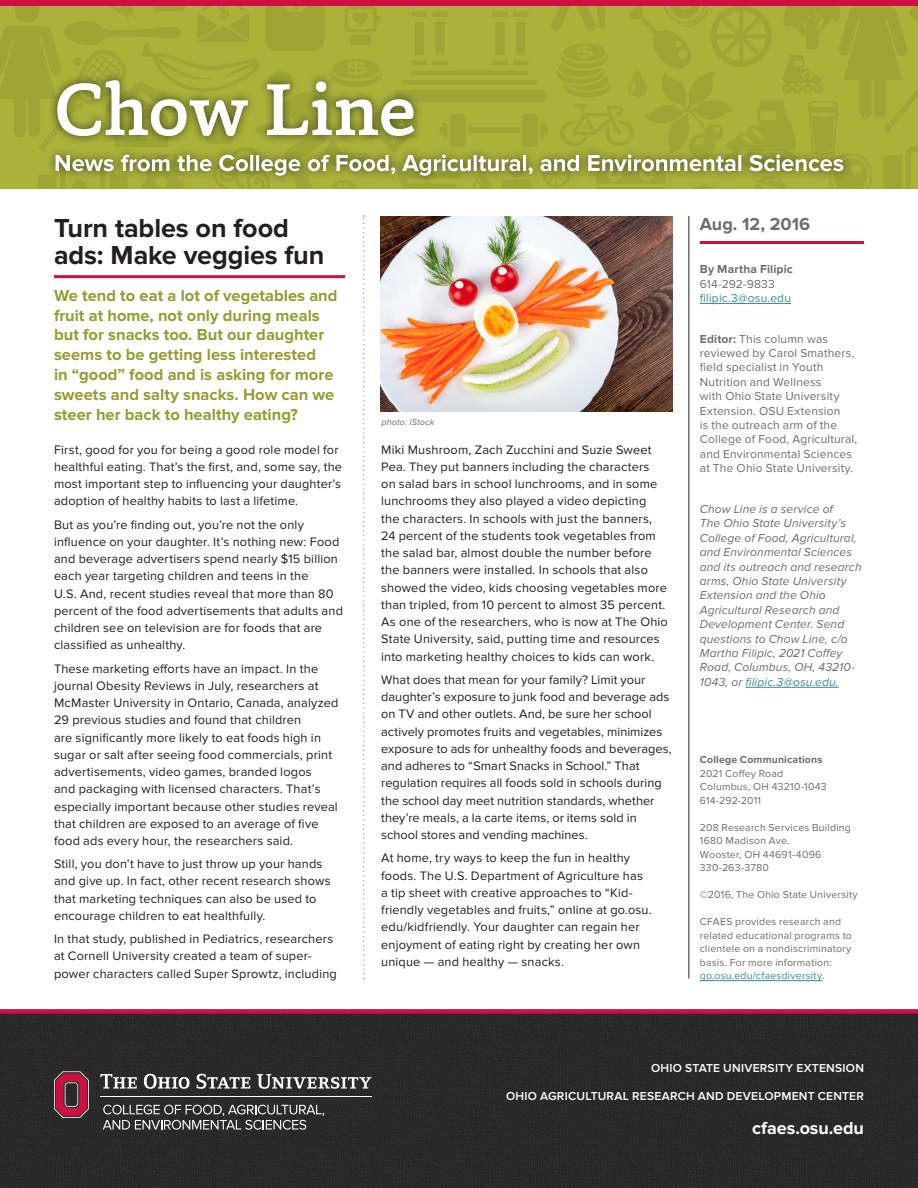
<style>
.page{position:relative;width:918px;height:1188px;background:#fff}
.page>*{position:absolute;margin:0;border:0;box-sizing:border-box;transform-origin:0 0}
.Headline{font:700 27px "Proxima Nova";letter-spacing:-.005em;color:#231f20}
.t1{font:700 18px "Proxima Nova";letter-spacing:-.005em;color:#fff}
.Date{font:700 18px "Proxima Nova";letter-spacing:-.005em;color:#6c6d70}
.Question{font:700 16.5px/19.8px "Proxima Nova";color:#949c32}
.body_-_no_indent{font:12.75px/17.2px "Proxima Nova";letter-spacing:.015em;color:#231f20}
.Sidebar_text_3_-_ita{font:italic 12px/14.4px "Proxima Nova";letter-spacing:.01em;color:#6c6d70}
.Sidebar_text_1{font:12px/14.4px "Proxima Nova";letter-spacing:.015em;color:#6c6d70}
.t2{font:600 12px "Proxima Nova";letter-spacing:.02em;color:#fff}
.Sidebar_text_1-2{font:12px/14.4px "Proxima Nova";letter-spacing:.015em;color:#3d8996}
.Sidebar_text_2_-_sma{font:10.5px/13.5px "Proxima Nova";letter-spacing:.02em;color:#6c6d70}
.Sidebar_text_2_-_sma-2{font:700 10.5px "Proxima Nova";letter-spacing:.015em;color:#6c6d70}
.photo_credit{font:italic 9px "Proxima Nova";letter-spacing:.015em;color:#6c6d70}
.s1{font-weight:700;color:#6c6d70}
.s2{color:#6c6d70}
.s3{font-weight:700}
.s4{color:#3d8996}
</style>
<div class="page">
<img style="left:0;top:6px;width:918px;height:183px">
<div style="left:0;top:0;width:918px;height:6px;background:#cd1044"></div>
<div style="left:48px;top:71px;width:375px;height:74px;background:#231f20;opacity:.75"></div>
<svg style="left:57px;top:80px;width:357px;height:56px"></svg>
<div style="left:46px;top:145px;width:807px;height:40px;background:#231f20;opacity:.75"></div>
<svg style="left:56px;top:155px;width:787px;height:21px"></svg>
<hr style="left:700px;top:303px;width:91px;height:1px;background:#3d8996">
<hr style="left:746px;top:687px;width:93px;height:1px;background:#3d8996">
<hr style="left:700px;top:241px;width:164px;height:3px;background:#cd1044">
<hr style="left:54px;top:275px;width:291px;height:3px;background:#cd1044">
<hr style="left:700px;top:980px;width:122px;height:1px;background:#3d8996">
<img style="left:381px;top:216px;width:291px;height:196px">
<div style="left:0;top:1014px;width:918px;height:174px;background:#2a292a"></div>
<svg style="left:103px;top:1105px;width:221px;height:25px;background:#5a5a5b"></svg>
<svg style="left:54px;top:1071px;width:35px;height:47px;background:#8f324c"></svg>
<hr style="left:100px;top:1096px;width:272px;height:1px;background:#fff">
<svg style="left:100px;top:1074px;width:37px;height:15px"></svg>
<svg style="left:144px;top:1074px;width:45px;height:15px"></svg>
<svg style="left:197px;top:1074px;width:53px;height:15px"></svg>
<svg style="left:257px;top:1074px;width:115px;height:15px"></svg>
<div style="left:0;top:1009px;width:918px;height:5px;background:#cd1044"></div>
<hr style="left:688px;top:216px;width:1px;height:762px;background:#231f20">
<svg style="left:363px;top:215px;width:2px;height:764px"></svg>
<p class="Headline" style="left:54px;top:213px;width:237px">Turn tables on food</p>
<p class="Date" style="left:700px;top:214px;width:112px">Aug. 12, 2016</p>
<p class="Headline" style="left:54px;top:240px;width:272px">ads: Make veggies fun</p>
<p class="Question" style="left:54px;top:286px;width:285px">We tend to eat a lot of vegetables and fruit at home, not only during meals but for snacks too. But our daughter seems to be getting less interested<br>in “good” food and is asking for more sweets and salty snacks. How can we steer her back to healthy eating?</p>
<p class="body_-_no_indent" style="left:54px;top:441px;width:290px">First, good for you for being a good role model for healthful eating. That’s the first, and, some say, the most important step to influencing your daughter’s adoption of healthy habits to last a lifetime.</p>
<p class="body_-_no_indent" style="left:54px;top:516px;width:291px">But as you’re finding out, you’re not the only influence on your daughter. It’s nothing new: Food and beverage advertisers spend nearly $15 billion each year targeting children and teens in the<br>U.S. And, recent studies reveal that more than 80 percent of the food advertisements that adults and children see on television are for foods that are classified as unhealthy.</p>
<p class="body_-_no_indent" style="left:54px;top:660px;width:286px">These marketing efforts have an impact. In the journal Obesity Reviews in July, researchers at McMaster University in Ontario, Canada, analyzed 29 previous studies and found that children<br>are significantly more likely to eat foods high in sugar or salt after seeing food commercials, print advertisements, video games, branded logos<br>and packaging with licensed characters. That’s especially important because other studies reveal that children are exposed to an average of five food ads every hour, the researchers said.</p>
<p class="body_-_no_indent" style="left:54px;top:856px;width:278px">Still, you don’t have to just throw up your hands and give up. In fact, other recent research shows that marketing techniques can also be used to encourage children to eat healthfully.</p>
<p class="body_-_no_indent" style="left:54px;top:930px;width:284px">In that study, published in Pediatrics, researchers at Cornell University created a team of super&shy;power characters called Super Sprowtz, including</p>
<p class="Sidebar_text_1-2" style="left:700px;top:262px;width:94px"><span class="s1">By Martha Filipic<br></span><span class="s2">614-292-9833 </span>filipic.3@osu.edu</p>
<p class="Sidebar_text_1" style="left:700px;top:332px;width:159px"><span class="s3">Editor:</span> This column was reviewed by Carol Smathers, field specialist in Youth<br>Nutrition and Wellness<br>with Ohio State University<br>Extension. OSU Extension<br>is the outreach arm of the<br>College of Food, Agricultural, and Environmental Sciences at The Ohio State University.</p>
<p class="Sidebar_text_3_-_ita" style="left:700px;top:502px;width:163px">Chow Line is a service of<br>The Ohio State University’s<br>College of Food, Agricultural, and Environmental Sciences and its outreach and research arms, Ohio State University<br>Extension and the Ohio<br>Agricultural Research and<br>Development Center. Send questions to Chow Line, c/o<br>Martha Filipic, 2021 Coffey<br>Road, Columbus, OH, 43210-<br>1043, or <span class="s4">filipic.3@osu.edu.</span></p>
<p class="photo_credit" style="left:381px;top:417px;width:55px">photo: iStock</p>
<p class="body_-_no_indent" style="left:381px;top:441px;width:288px">Miki Mushroom, Zach Zucchini and Suzie Sweet Pea. They put banners including the characters<br>on salad bars in school lunchrooms, and in some lunchrooms they also played a video depicting the characters. In schools with just the banners, 24 percent of the students took vegetables from the salad bar, almost double the number before the banners were installed. In schools that also showed the video, kids choosing vegetables more than tripled, from 10 percent to almost 35 percent.<br>As one of the researchers, who is now at The Ohio State University, said, putting time and resources into marketing healthy choices to kids can work.</p>
<p class="body_-_no_indent" style="left:381px;top:671px;width:292px">What does that mean for your family? Limit your daughter’s exposure to junk food and beverage ads on TV and other outlets. And, be sure her school actively promotes fruits and vegetables, minimizes exposure to ads for unhealthy foods and beverages, and adheres to “Smart Snacks in School.” That regulation requires all foods sold in schools during the school day meet nutrition standards, whether they’re meals, a la carte items, or items sold in school stores and vending machines.</p>
<p class="body_-_no_indent" style="left:381px;top:850px;width:272px">At home, try ways to keep the fun in healthy foods. The U.S. Department of Agriculture has a tip sheet with creative approaches to “Kid&shy;friendly vegetables and fruits,” online at go.osu. edu/kidfriendly. Your daughter can regain her enjoyment of eating right by creating her own unique — and healthy — snacks.</p>
<p class="Sidebar_text_2_-_sma-2" style="left:700px;top:754px;width:124px">College Communications</p>
<p class="Sidebar_text_2_-_sma" style="left:700px;top:767px;width:85px">2021 Coffey Road</p>
<p class="Sidebar_text_2_-_sma" style="left:700px;top:780px;width:128px">Columbus, OH 43210-1043</p>
<p class="Sidebar_text_2_-_sma" style="left:700px;top:794px;width:63px">614-292-2011</p>
<p class="Sidebar_text_2_-_sma" style="left:700px;top:821px;width:153px">208 Research Services Building</p>
<p class="Sidebar_text_2_-_sma" style="left:700px;top:834px;width:91px">1680 Madison Ave.</p>
<p class="Sidebar_text_2_-_sma" style="left:700px;top:848px;width:123px">Wooster, OH 44691-4096</p>
<p class="Sidebar_text_2_-_sma" style="left:700px;top:861px;width:71px">330-263-3780</p>
<p class="Sidebar_text_2_-_sma" style="left:700px;top:888px;width:159px">©2016, The Ohio State University</p>
<p class="Sidebar_text_2_-_sma" style="left:700px;top:915px;width:154px">CFAES provides research and related educational programs to clientele on a nondiscriminatory basis. For more information: <span class="s4">go.osu.edu/cfaesdiversity</span>.</p>
<p class="t2" style="left:651px;top:1061px;width:214px">OHIO STATE UNIVERSITY EXTENSION</p>
<p class="t2" style="left:506px;top:1090px;width:359px">OHIO AGRICULTURAL RESEARCH AND DEVELOPMENT CENTER</p>
<p class="t1" style="left:752px;top:1118px;width:113px">cfaes.osu.edu</p>
</div>
